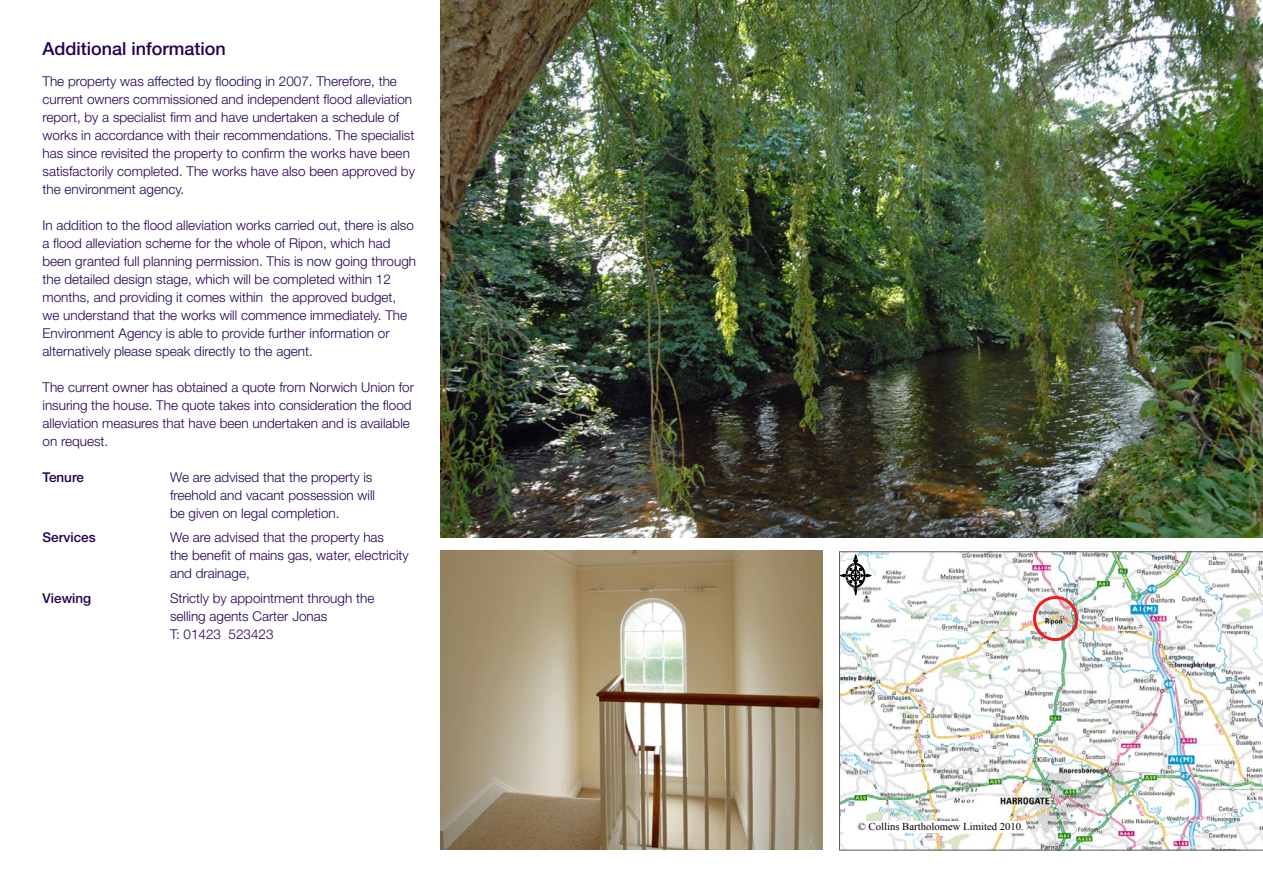
<style>
.page{position:relative;width:1263px;height:893px;background:#fff}
.page>*{position:absolute;margin:0;border:0;box-sizing:border-box;transform-origin:0 0}
.t1{font:500 18px "Helvetica Neue LT Std";color:#230152}
.t2{font:300 13.5px/18px "Helvetica Neue LT Std";color:#230152}
.t3{font:500 13.5px "Helvetica Neue LT Std";color:#230152}
.t4{font:10.5px "Times New Roman";color:#000}
</style>
<div class="page">
<img style="left:839px;top:551px;width:424px;height:299px">
<img style="left:441px;top:0;width:822px;height:538px">
<div style="left:856px;top:821px;width:170px;height:11px;background:#fff"></div>
<svg style="left:839px;top:554px;width:33px;height:42px"></svg>
<div style="left:1033px;top:596px;width:45px;height:45px;border:3px solid #ed1d24;border-radius:50%"></div>
<img style="left:441px;top:551px;width:381px;height:299px">
<h1 class="t1" style="left:43px;top:38px;width:185px">Additional information</h1>
<p class="t2" style="left:43px;top:72px;width:374px">The property was affected by flooding in 2007. Therefore, the current owners commissioned and independent flood alleviation report, by a specialist firm and have undertaken a schedule of works in accordance with their recommendations. The specialist has since revisited the property to confirm the works have been satisfactorily completed. The works have also been approved by the environment agency.</p>
<p class="t2" style="left:43px;top:216px;width:375px">In addition to the flood alleviation works carried out, there is also a flood alleviation scheme for the whole of Ripon, which had been granted full planning permission. This is now going through the detailed design stage, which will be completed within 12 months, and providing it comes within the approved budget, we understand that the works will commence immediately. The Environment Agency is able to provide further information or alternatively please speak directly to the agent.</p>
<p class="t2" style="left:43px;top:378px;width:373px">The current owner has obtained a quote from Norwich Union for insuring the house. The quote takes into consideration the flood alleviation measures that have been undertaken and is available on request.</p>
<p class="t3" style="left:43px;top:469px;width:43px">Tenure</p>
<p class="t2" style="left:170px;top:468px;width:207px">We are advised that the property is freehold and vacant possession will be given on legal completion.</p>
<p class="t3" style="left:43px;top:530px;width:55px">Services</p>
<p class="t2" style="left:170px;top:528px;width:240px">We are advised that the property has<br>the benefit of mains gas, water, electricity and drainage,</p>
<p class="t3" style="left:43px;top:590px;width:50px">Viewing</p>
<p class="t2" style="left:170px;top:589px;width:206px">Strictly by appointment through the selling agents Carter Jonas<br>T: 01423 523423</p>
<p class="t4" style="left:858px;top:819px;width:168px">© Collins Bartholomew Limited 2010.</p>
</div>
